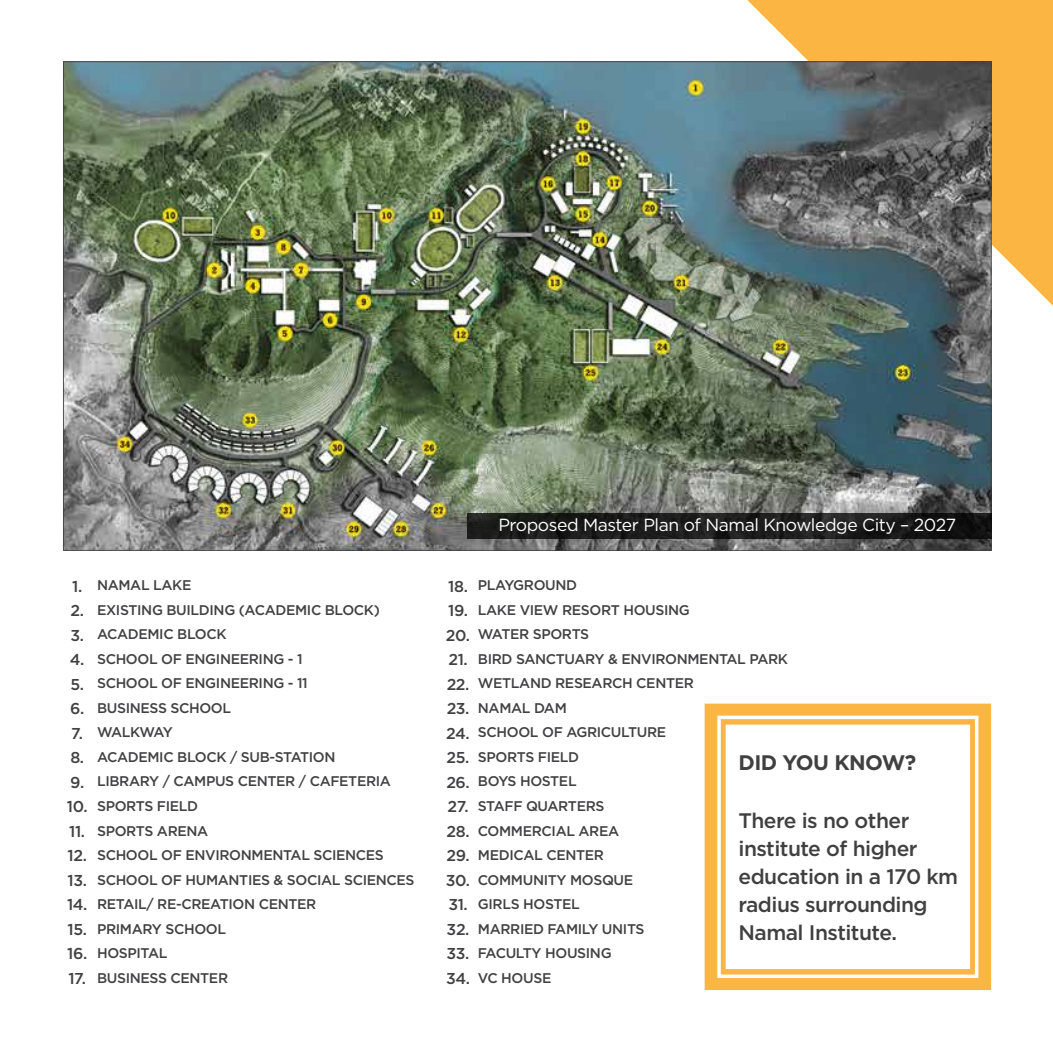
<style>
.page{position:relative;width:1053px;height:1053px;background:#fff}
.page>*{position:absolute;margin:0;border:0;box-sizing:border-box;transform-origin:0 0}
.t1{font:500 21px/28px "Gotham";letter-spacing:-.025em;color:#404041}
.t2{font:700 21px "Gotham";letter-spacing:-.025em;color:#404041}
.t3{font:17.5px "Gotham";letter-spacing:-.025em;color:#fff}
.t4{font:500 15.75px/24.5px "Gotham";letter-spacing:-.025em;color:#414042;text-align:center}
.t5{font:500 14px/24.5px "Gotham";letter-spacing:-.025em;color:#414042}
</style>
<div class="page">
<svg style="left:747px;top:0;width:305px;height:306px;background:#fabc58"></svg>
<img style="left:63px;top:61px;width:928px;height:489px">
<svg style="left:704px;top:703px;width:286px;height:286px"></svg>
<div style="left:717px;top:715px;width:261px;height:262px;border:4px solid #fff"></div>
<svg style="left:467px;top:512px;width:523px;height:26px;background:#1e1e1e"></svg>
<p class="t3" style="left:498px;top:513px;width:459px">Proposed Master Plan of Namal Knowledge City – 2027</p>
<p class="t4" style="left:67px;top:573px;width:22px">1.<br>2.<br>3.<br>4.<br>5.<br>6.<br>7.<br>8.<br>9.<br>10.<br>11.<br>12.<br>13.<br>14.<br>15.<br>16.<br>17.</p>
<p class="t5" style="left:478px;top:572px;width:311px">PLAYGROUND<br>LAKE VIEW RESORT HOUSING<br>WATER SPORTS<br>BIRD SANCTUARY &amp; ENVIRONMENTAL PARK<br>WETLAND RESEARCH CENTER<br>NAMAL DAM<br>SCHOOL OF AGRICULTURE<br>SPORTS FIELD<br>BOYS HOSTEL<br>STAFF QUARTERS<br>COMMERCIAL AREA<br>MEDICAL CENTER<br>COMMUNITY MOSQUE<br>GIRLS HOSTEL<br>MARRIED FAMILY UNITS<br>FACULTY HOUSING<br>VC HOUSE</p>
<p class="t4" style="left:446px;top:573px;width:26px;text-align:left">18.<br>19.<br>20.<br>21.<br>22.<br>23.<br>24.<br>25.<br>26.<br>27.<br>28.<br>29.<br>30.<br>31.<br>32.<br>33.<br>34.</p>
<p class="t5" style="left:97px;top:572px;width:319px">NAMAL LAKE<br>EXISTING BUILDING (ACADEMIC BLOCK)<br>ACADEMIC BLOCK<br>SCHOOL OF ENGINEERING - 1<br>SCHOOL OF ENGINEERING - 11<br>BUSINESS SCHOOL<br>WALKWAY<br>ACADEMIC BLOCK / SUB-STATION<br>LIBRARY / CAMPUS CENTER / CAFETERIA<br>SPORTS FIELD<br>SPORTS ARENA<br>SCHOOL OF ENVIRONMENTAL SCIENCES<br>SCHOOL OF HUMANTIES &amp; SOCIAL SCIENCES<br>RETAIL/ RE-CREATION CENTER<br>PRIMARY SCHOOL<br>HOSPITAL<br>BUSINESS CENTER</p>
<h1 class="t2" style="left:738px;top:749px;width:179px">DID YOU KNOW?</h1>
<h1 class="t1" style="left:738px;top:806px;width:221px">There is no other institute of higher education in a 170 km radius surrounding<br>Namal Institute.</h1>
</div>
